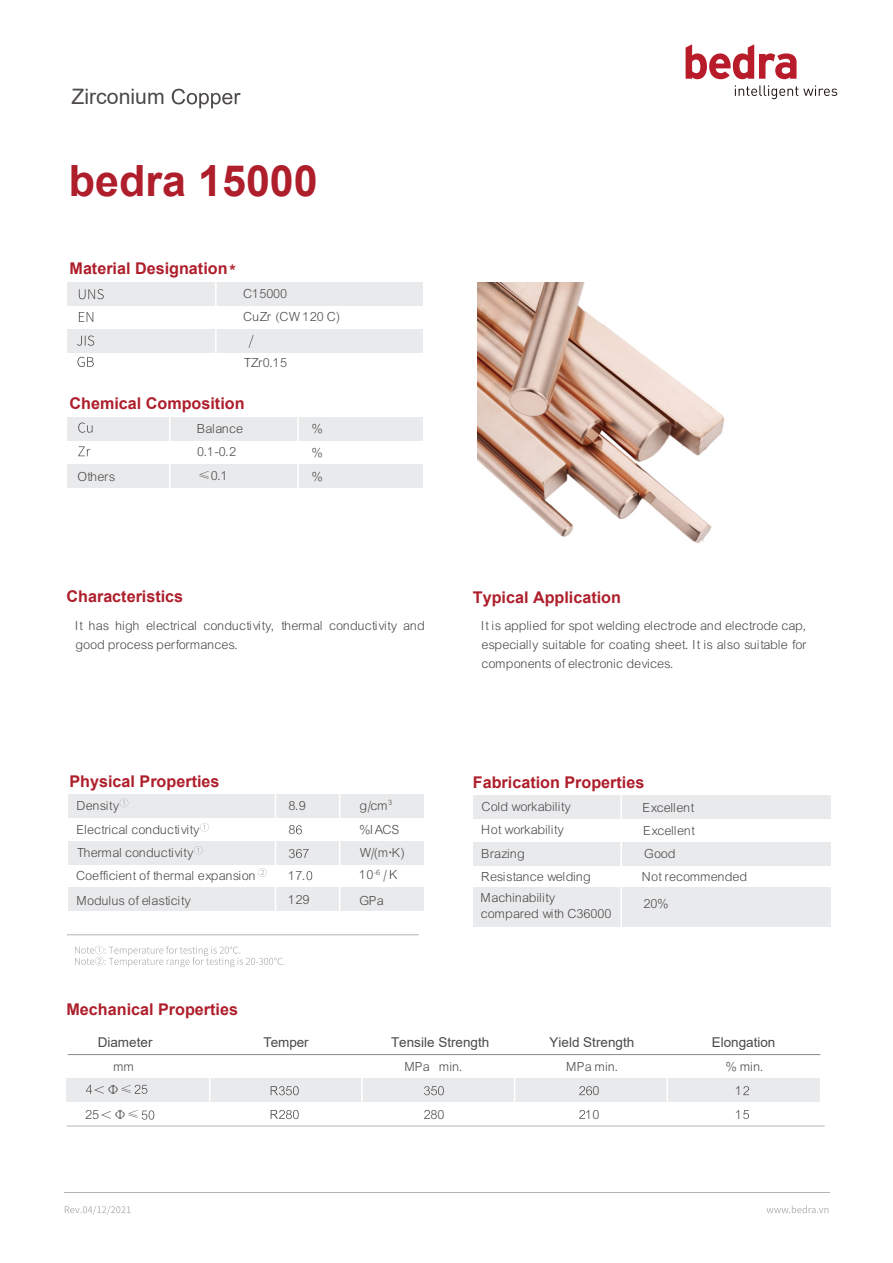
<style>
.page{position:relative;width:893px;height:1263px;background:#fff}
.page>*{position:absolute;margin:0;border:0;box-sizing:border-box;transform-origin:0 0}
.t1{font:700 43.05px "Arial";color:#ae1e2b}
.t2{font:21.3px "Arial";color:#4c4948}
.t3{font:700 16.2px "Arial";color:#ae1e2b}
.t4{font:13.5px/24.2px "Arial Lgt";color:#4c4948}
.t5{font:13.5px "Arial";color:#4c4948}
.t6{font:300 13.5px "Adobe Song Std";color:#4c4948}
.s1{font-family:"Adobe Song Std";font-weight:300}
.s2{font-family:"Arial Lgt";font-weight:400}
</style>
<div class="page">
<img style="left:477px;top:282px;width:248px;height:261px">
<div style="left:67px;top:282px;width:355px;height:23px;background:#e9eaec"></div>
<div style="left:67px;top:329px;width:355px;height:23px;background:#e9eaec"></div>
<svg style="left:77px;top:357px;width:17px;height:10px"></svg>
<svg style="left:79px;top:312px;width:14px;height:10px"></svg>
<svg style="left:79px;top:289px;width:25px;height:10px"></svg>
<hr style="left:215px;top:280px;width:2px;height:74px;background:#fff">
<div style="left:67px;top:465px;width:355px;height:23px;background:#e9eaec"></div>
<div style="left:67px;top:418px;width:355px;height:23px;background:#e9eaec"></div>
<hr style="left:169px;top:416px;width:2px;height:73px;background:#fff">
<hr style="left:297px;top:416px;width:2px;height:73px;background:#fff">
<div style="left:473px;top:795px;width:357px;height:24px;background:#e9eaec"></div>
<div style="left:473px;top:842px;width:357px;height:23px;background:#e9eaec"></div>
<hr style="left:620px;top:795px;width:2px;height:155px;background:#fff">
<div style="left:473px;top:888px;width:357px;height:23px;background:#e9eaec"></div>
<div style="left:473px;top:911px;width:357px;height:15px;background:#e9eaec"></div>
<hr style="left:620px;top:857px;width:2px;height:164px;background:#fff">
<div style="left:68px;top:794px;width:356px;height:23px;background:#e9eaec"></div>
<div style="left:68px;top:841px;width:356px;height:23px;background:#e9eaec"></div>
<div style="left:68px;top:888px;width:356px;height:23px;background:#e9eaec"></div>
<hr style="left:275px;top:794px;width:1px;height:176px;background:#fff">
<hr style="left:339px;top:794px;width:1px;height:176px;background:#fff">
<svg style="left:296px;top:825px;width:6px;height:9px"></svg>
<svg style="left:296px;top:849px;width:13px;height:9px"></svg>
<svg style="left:306px;top:871px;width:6px;height:9px"></svg>
<div style="left:67px;top:1078px;width:753px;height:24px;background:#e9eaec"></div>
<svg style="left:271px;top:1086px;width:28px;height:9px"></svg>
<svg style="left:271px;top:1110px;width:28px;height:9px"></svg>
<svg style="left:424px;top:1086px;width:20px;height:9px"></svg>
<svg style="left:424px;top:1110px;width:6px;height:9px"></svg>
<svg style="left:579px;top:1086px;width:13px;height:9px"></svg>
<svg style="left:579px;top:1110px;width:10px;height:9px"></svg>
<svg style="left:743px;top:1086px;width:6px;height:9px"></svg>
<svg style="left:743px;top:1110px;width:6px;height:9px"></svg>
<svg style="left:142px;top:1110px;width:12px;height:9px"></svg>
<hr style="left:209px;top:1071px;width:1px;height:90px;background:#fff">
<hr style="left:361px;top:1071px;width:2px;height:90px;background:#fff">
<hr style="left:514px;top:1071px;width:1px;height:90px;background:#fff">
<hr style="left:666px;top:1071px;width:2px;height:90px;background:#fff">
<hr style="left:68px;top:1054px;width:752px;height:1px;background:#898989">
<svg style="left:78px;top:422px;width:15px;height:11px"></svg>
<svg style="left:78px;top:446px;width:12px;height:10px"></svg>
<hr style="left:67px;top:1126px;width:758px;height:1px;background:#b5b5b6">
<svg style="left:172px;top:89px;width:69px;height:19px"></svg>
<svg style="left:685px;top:44px;width:152px;height:56px"></svg>
<hr style="left:64px;top:1192px;width:765px;height:1px;background:#b5b4b4">
<svg style="left:766px;top:1206px;width:62px;height:7px"></svg>
<svg style="left:65px;top:1206px;width:66px;height:9px"></svg>
<svg style="left:75px;top:946px;width:210px;height:21px"></svg>
<svg style="left:120px;top:799px;width:8px;height:8px"></svg>
<svg style="left:194px;top:846px;width:9px;height:9px"></svg>
<svg style="left:200px;top:823px;width:9px;height:8px"></svg>
<svg style="left:258px;top:868px;width:9px;height:9px"></svg>
<svg style="left:77px;top:335px;width:17px;height:11px"></svg>
<svg style="left:249px;top:335px;width:5px;height:13px"></svg>
<hr style="left:67px;top:934px;width:352px;height:1px;background:#b5b5b6">
<svg style="left:86px;top:1085px;width:6px;height:9px"></svg>
<svg style="left:135px;top:1085px;width:12px;height:9px"></svg>
<h2 class="t2" style="left:71px;top:82px;width:95px">Zirconium</h2>
<h1 class="t1" style="left:69px;top:152px;width:250px">bedra 15000</h1>
<p class="t3" style="left:70px;top:258px;width:160px">Material Designation</p>
<p class="t3" style="left:230px;top:260px;width:8px">*</p>
<p class="t4" style="left:244px;top:282px;width:45px">C15000</p>
<p class="t4" style="left:244px;top:304px;width:98px">CuZr <span class="s1">(</span>CW 120 C)</p>
<p class="t4" style="left:244px;top:350px;width:45px">TZr0.15</p>
<p class="t3" style="left:70px;top:393px;width:177px">Chemical Composition</p>
<p class="t4" style="left:78px;top:464px;width:39px">Others</p>
<p class="t4" style="left:198px;top:416px;width:48px;line-height:23.7px">Balance<br>0.1-0.2 <span class="s1">≤</span>0.1</p>
<p class="t3" style="left:67px;top:585px;width:118px">Characteristics</p>
<p class="t4" style="left:312px;top:416px;width:13px;text-align:justify">% % %</p>
<p class="t3" style="left:473px;top:586px;width:150px">Typical Application</p>
<p class="t4" style="left:76px;top:616px;width:351px;line-height:19.2px">It has high electrical conductivity, thermal conductivity and good process performances.</p>
<p class="t4" style="left:482px;top:616px;width:327px;line-height:19.2px;text-align:justify">It is applied for spot welding electrode and electrode cap, especially suitable for coating sheet. It is also suitable for components of electronic devices.</p>
<p class="t3" style="left:70px;top:770px;width:151px">Physical Properties</p>
<p class="t4" style="left:77px;top:793px;width:43px">Density</p>
<p class="t4" style="left:360px;top:793px;width:41px">g/cm<sup>3 </sup>%IACS</p>
<p class="t4" style="left:77px;top:841px;width:118px">Thermal conductivity</p>
<p class="t4" style="left:289px;top:793px;width:19px">8.9<br>8<br>3</p>
<p class="t4" style="left:289px;top:864px;width:22px;line-height:23.7px">17.<br>129</p>
<p class="t4" style="left:77px;top:818px;width:124px">Electrical conductivity</p>
<p class="t4" style="left:77px;top:863px;width:181px;line-height:24.8px">Coefficient of thermal expansion<br>Modulus of elasticity</p>
<p class="t4" style="left:360px;top:862px;width:40px;line-height:25.5px">10<sup>-6</sup> / K<br>GPa</p>
<p class="t4" style="left:360px;top:841px;width:47px">W/(m•K)</p>
<p class="t3" style="left:473px;top:771px;width:173px">Fabrication Properties</p>
<p class="t4" style="left:482px;top:795px;width:111px;line-height:23.4px">Cold workability<br>Hot workability<br>Brazing<br>Resistance welding</p>
<p class="t4" style="left:482px;top:890px;width:132px;line-height:15.9px">Machinability compared with C36000</p>
<p class="t4" style="left:644px;top:796px;width:52px">Excellent</p>
<p class="t4" style="left:644px;top:819px;width:52px">Excellent</p>
<p class="t4" style="left:645px;top:842px;width:33px">Good</p>
<p class="t4" style="left:643px;top:864px;width:107px">Not recommended</p>
<p class="t4" style="left:644px;top:892px;width:27px">20%</p>
<p class="t3" style="left:67px;top:998px;width:173px">Mechanical Properties</p>
<p class="t5" style="left:98px;top:1033px;width:56px">Diameter</p>
<p class="t5" style="left:264px;top:1033px;width:47px">Temper</p>
<p class="t4" style="left:114px;top:1054px;width:22px">mm</p>
<p class="t5" style="left:391px;top:1033px;width:100px">Tensile Strength</p>
<p class="t4" style="left:405px;top:1054px;width:60px">MPa min.</p>
<p class="t4" style="left:567px;top:1054px;width:53px">MPa min.</p>
<p class="t5" style="left:549px;top:1033px;width:86px">Yield Strength</p>
<p class="t5" style="left:712px;top:1033px;width:65px">Elongation</p>
<p class="t4" style="left:726px;top:1054px;width:40px">% min.</p>
<p class="t6" style="left:93px;top:1081px;width:42px">＜Φ≤</p>
<p class="t4" style="left:593px;top:1079px;width:8px">0<br>0</p>
<p class="t4" style="left:736px;top:1079px;width:8px">1</p>
<p class="t6" style="left:86px;top:1107px;width:56px"><span class="s2">25</span>＜Φ≤</p>
<p class="t4" style="left:736px;top:1102px;width:8px">1</p>
<p class="t4" style="left:431px;top:1102px;width:15px">80</p>
</div>
